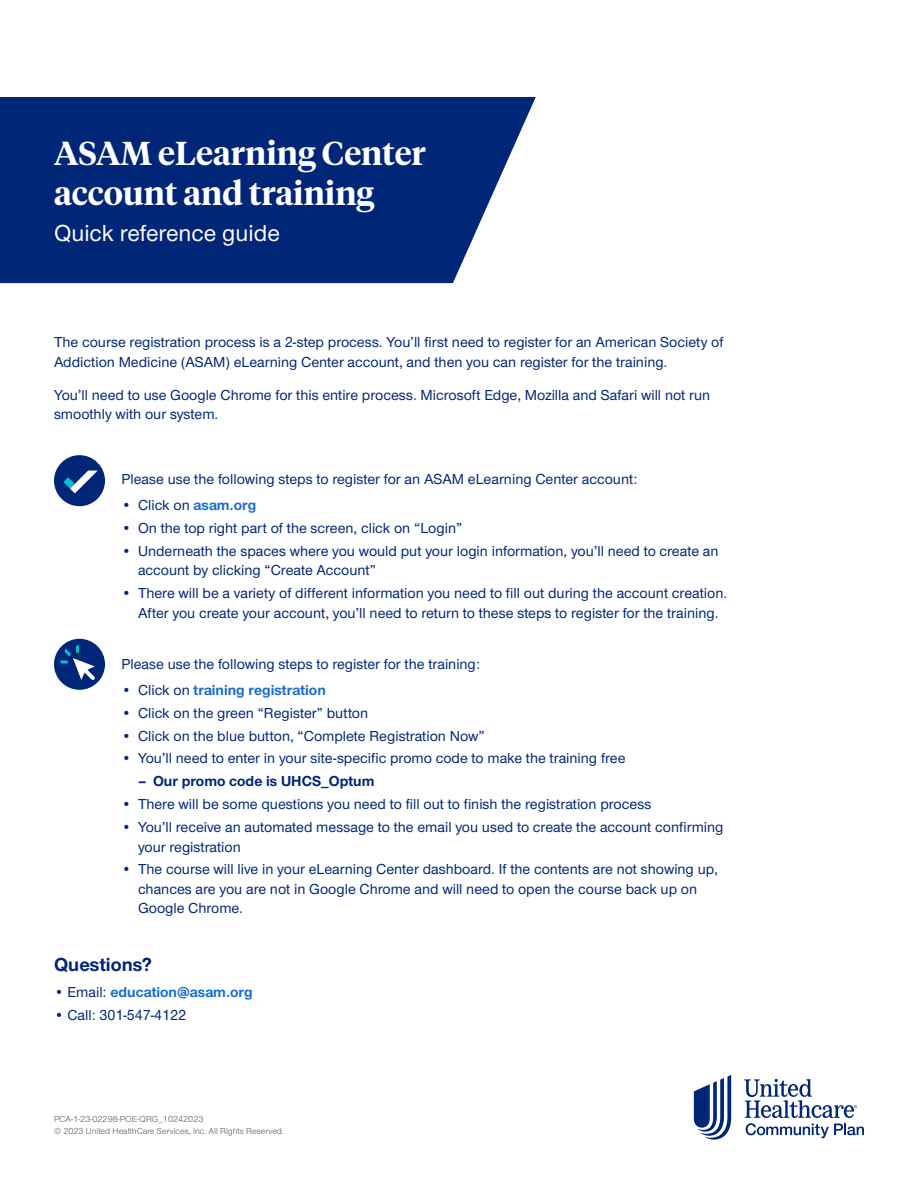
<style>
.page{position:relative;width:918px;height:1188px;background:#fff}
.page>*{position:absolute;margin:0;border:0;box-sizing:border-box;transform-origin:0 0}
.t1{font:600 33px/39.6px "UHC Serif Headline";color:#fff}
.t2{font:500 24px "UHC Sans";color:#fff}
.t3{font:700 19.5px "UHC Sans";color:#002677}
.t4{font:500 15px/19.5px "UHC Sans";color:#002677}
.t5{font:700 15px "UHC Sans";color:#196ecf}
.t6{font:700 15px "UHC Sans";color:#002677}
.t7{font:9px/12px "UHC Sans";color:#5a5a5a}
.s1{font-weight:700;color:#196ecf}
.s2{font-weight:500;color:#002677}
</style>
<div class="page">
<svg style="left:0;top:97px;width:536px;height:186px;fill:#002677"></svg>
<div style="left:54px;top:455px;width:51px;height:51px;background:#002677;border-radius:50%"></div>
<svg style="left:63px;top:471px;width:34px;height:22px"></svg>
<div style="left:54px;top:639px;width:51px;height:51px;background:#002677;border-radius:50%"></div>
<svg style="left:60px;top:645px;width:35px;height:35px"></svg>
<svg style="left:694px;top:1075px;width:37px;height:65px"></svg>
<svg style="left:744px;top:1079px;width:120px;height:59px"></svg>
<h1 class="t1" style="left:54px;top:132px;width:373px">ASAM eLearning Center account and training</h1>
<h2 class="t2" style="left:54px;top:217px;width:227px">Quick reference guide</h2>
<p class="t4" style="left:54px;top:332px;width:671px">The course registration process is a 2-step process. You’ll first need to register for an American Society of<br>Addiction Medicine (ASAM) eLearning Center account, and then you can register for the training.</p>
<p class="t4" style="left:54px;top:384px;width:658px">You’ll need to use Google Chrome for this entire process. Microsoft Edge, Mozilla and Safari will not run smoothly with our system.</p>
<p class="t4" style="left:122px;top:468px;width:518px">Please use the following steps to register for an ASAM eLearning Center account:</p>
<p class="t4" style="left:122px;top:495px;width:136px">• Click on <span class="s1">asam.org</span></p>
<p class="t4" style="left:122px;top:517px;width:342px">• On the top right part of the screen, click on “Login”</p>
<p class="t4" style="left:138px;top:540px;width:582px;text-indent:-16px">• Underneath the spaces where you would put your login information, you’ll need to create an account by clicking “Create Account”</p>
<p class="t4" style="left:122px;top:583px;width:607px;text-align:center">• There will be a variety of different information you need to fill out during the account creation.<br>After you create your account, you’ll need to return to these steps to register for the training.</p>
<p class="t4" style="left:122px;top:653px;width:360px">Please use the following steps to register for the training:</p>
<p class="t5" style="left:122px;top:680px;width:206px"><span class="s2">• Click on</span> training registration</p>
<p class="t4" style="left:122px;top:702px;width:248px">• Click on the green “Register” button</p>
<p class="t4" style="left:122px;top:725px;width:365px">• Click on the blue button, “Complete Registration Now”</p>
<p class="t4" style="left:122px;top:748px;width:506px">• You’ll need to enter in your site-specific promo code to make the training free</p>
<p class="t6" style="left:138px;top:771px;width:238px">– Our promo code is UHCS_Optum</p>
<p class="t4" style="left:122px;top:794px;width:531px">• There will be some questions you need to fill out to finish the registration process</p>
<p class="t4" style="left:138px;top:817px;width:587px;text-indent:-16px">• You’ll receive an automated message to the email you used to create the account confirming your registration</p>
<p class="t4" style="left:138px;top:859px;width:582px;text-indent:-16px">• The course will live in your eLearning Center dashboard. If the contents are not showing up, chances are you are not in Google Chrome and will need to open the course back up on<br>Google Chrome.</p>
<h3 class="t3" style="left:54px;top:952px;width:100px">Questions?</h3>
<p class="t5" style="left:54px;top:982px;width:200px"><span class="s2">• Email:</span> education@asam.org</p>
<p class="t4" style="left:54px;top:1005px;width:134px">• Call: 301-547-4122</p>
<p class="t7" style="left:54px;top:1113px;width:231px">PCA-1-23-02298-POE-QRG_10242023<br>© 2023 United HealthCare Services, Inc. All Rights Reserved.</p>
</div>
